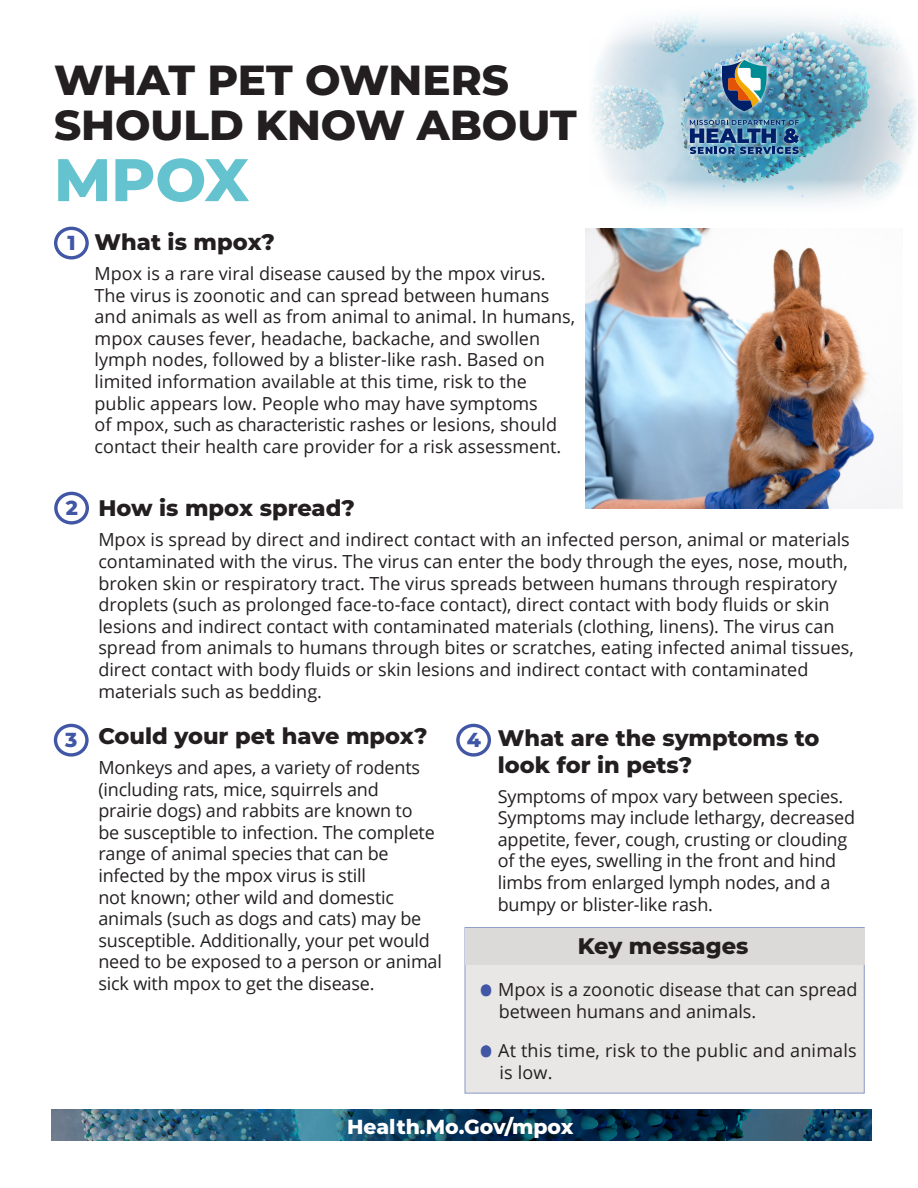
<style>
.page{position:relative;width:918px;height:1188px;background:#fff}
.page>*{position:absolute;margin:0;border:0;box-sizing:border-box;transform-origin:0 0}
.t1{font:800 60px "Montserrat";color:#64c3ce}
.t2{font:800 42px/45px "Montserrat";color:#231f20}
.B_head{font:800 22.5px/27px "Montserrat";color:#231f20}
.t3{font:800 20.4px "Montserrat";color:#fff}
.t4{font:800 20.25px "Montserrat";color:#4157a6}
.Body_copy{font:18px/21.6px "Open Sans";color:#231f20}
.s1{font-size:21px;color:#4157a6}
</style>
<div class="page">
<img style="left:52px;top:1110px;width:820px;height:30px">
<div style="left:465px;top:927px;width:400px;height:167px;background:#e8e7e6"></div>
<div style="left:465px;top:929px;width:400px;height:36px;background:#dbdad8"></div>
<div style="left:482px;top:1045px;width:9px;height:11px;background:#4157a6;border-radius:50%"></div>
<div style="left:54px;top:227px;width:35px;height:33px;border:3px solid #4157a6;border-radius:50%"></div>
<div style="left:54px;top:492px;width:35px;height:33px;border:3px solid #4157a6;border-radius:50%"></div>
<div style="left:54px;top:724px;width:35px;height:33px;border:3px solid #4157a6;border-radius:50%"></div>
<div style="left:456px;top:724px;width:35px;height:33px;border:3px solid #4157a6;border-radius:50%"></div>
<div style="left:482px;top:985px;width:9px;height:11px;background:#4157a6;border-radius:50%"></div>
<img style="left:586px;top:228px;width:316px;height:280px">
<img style="left:592px;top:14px;width:325px;height:192px">
<img style="left:686px;top:56px;width:117px;height:102px">
<svg style="left:722px;top:60px;width:45px;height:51px;background:#748b8c"></svg>
<img style="left:690px;top:120px;width:109px;height:34px">
<p class="t2" style="left:54px;top:55px;width:524px">WHAT PET OWNERS<br>SHOULD KNOW ABOUT</p>
<p class="t1" style="left:54px;top:136px;width:196px">MPOX</p>
<p class="B_head" style="left:95px;top:227px;width:182px">What is mpox?</p>
<p class="Body_copy" style="left:95px;top:262px;width:482px">Mpox is a rare viral disease caused by the mpox virus.<br>The virus is zoonotic and can spread between humans and animals as well as from animal to animal. In humans, mpox causes fever, headache, backache, and swollen lymph nodes, followed by a blister-like rash. Based on limited information available at this time, risk to the public appears low. People who may have symptoms<br>of mpox, such as characteristic rashes or lesions, should contact their health care provider for a risk assessment.</p>
<p class="t4" style="left:67px;top:228px;width:10px">1</p>
<p class="t4" style="left:66px;top:493px;width:14px">2</p>
<p class="B_head" style="left:98px;top:494px;width:258px">How is mpox spread?</p>
<p class="Body_copy" style="left:98px;top:529px;width:757px">Mpox is spread by direct and indirect contact with an infected person, animal or materials contaminated with the virus. The virus can enter the body through the eyes, nose, mouth, broken skin or respiratory tract. The virus spreads between humans through respiratory droplets (such as prolonged face-to-face contact), direct contact with body fluids or skin lesions and indirect contact with contaminated materials (clothing, linens). The virus can spread from animals to humans through bites or scratches, eating infected animal tissues, direct contact with body fluids or skin lesions and indirect contact with contaminated materials such as bedding.</p>
<p class="t4" style="left:65px;top:725px;width:14px">3</p>
<p class="B_head" style="left:98px;top:721px;width:331px">Could your pet have mpox?</p>
<p class="t4" style="left:467px;top:725px;width:16px">4</p>
<p class="Body_copy" style="left:98px;top:756px;width:323px">Monkeys and apes, a variety of rodents (including rats, mice, squirrels and</p>
<p class="Body_copy" style="left:98px;top:799px;width:338px">prairie dogs) and rabbits are known to be susceptible to infection. The complete range of animal species that can be</p>
<p class="Body_copy" style="left:98px;top:864px;width:345px">infected by the mpox virus is still<br>not known; other wild and domestic animals (such as dogs and cats) may be susceptible. Additionally, your pet would need to be exposed to a person or animal sick with mpox to get the disease.</p>
<p class="B_head" style="left:498px;top:723px;width:323px">What are the symptoms to look for in pets?</p>
<p class="Body_copy" style="left:498px;top:785px;width:359px">Symptoms of mpox vary between species.<br>Symptoms may include lethargy, decreased appetite, fever, cough, crusting or clouding of the eyes, swelling in the front and hind limbs from enlarged lymph nodes, and a bumpy or blister-like rash.</p>
<p class="B_head" style="left:578px;top:931px;width:172px">Key messages</p>
<p class="Body_copy" style="left:480px;top:978px;width:379px"><span class="s1">o</span> Mpox is a zoonotic disease that can spread</p>
<p class="Body_copy" style="left:499px;top:1000px;width:259px">between humans and animals.</p>
<p class="Body_copy" style="left:499px;top:1039px;width:359px;text-indent:-19px"><span class="s1">o</span> At this time, risk to the public and animals is low.</p>
<p class="t3" style="left:347px;top:1112px;width:228px">Health.Mo.Gov/mpox</p>
</div>
